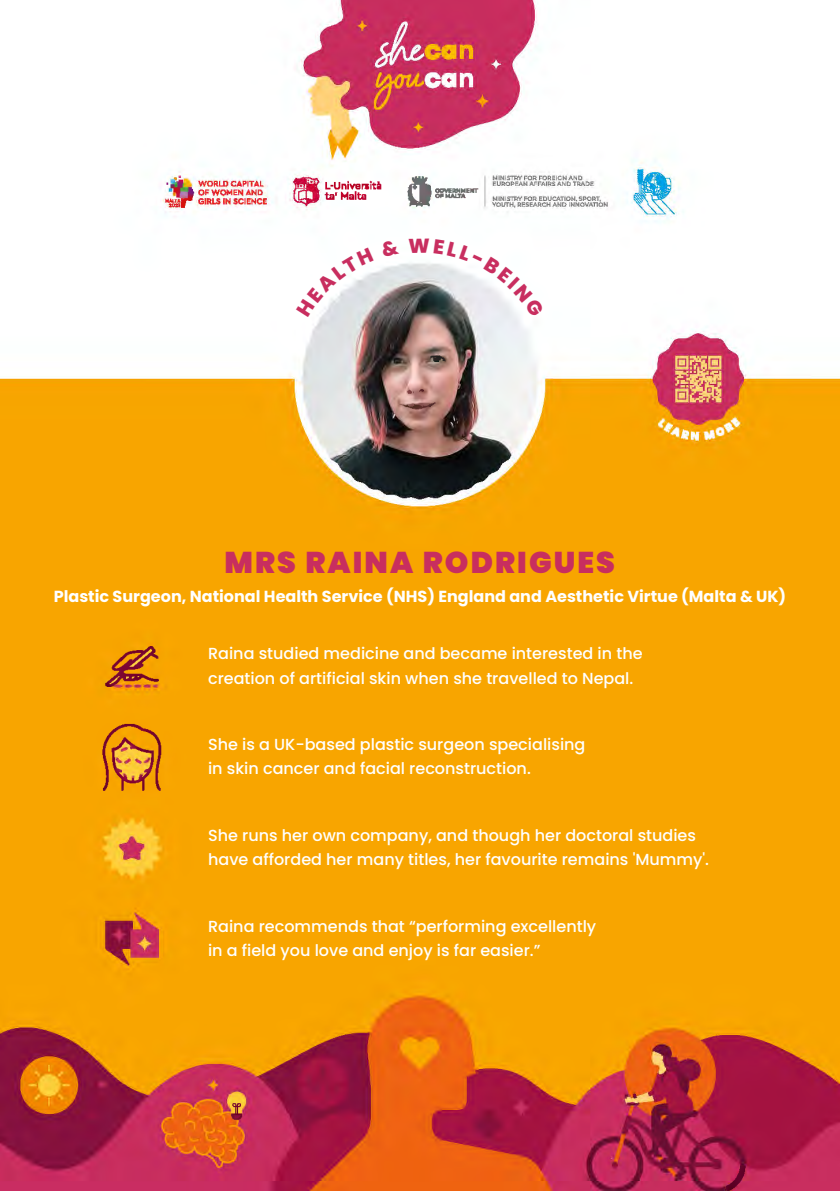
<style>
.page{position:relative;width:840px;height:1191px;background:#fff}
.page>*{position:absolute;margin:0;border:0;box-sizing:border-box;transform-origin:0 0}
.t1{font:900 30px "Poppins";letter-spacing:.07em;color:#c82e5f}
.t2{font:500 16px/24px "Poppins";color:#fff}
.t3{font:700 16px "Poppins";color:#fff}
</style>
<div class="page">
<img style="left:0;top:0;width:839px;height:1191px">
<svg style="left:296px;top:248px;width:77px;height:69px"></svg>
<svg style="left:381px;top:240px;width:18px;height:17px"></svg>
<svg style="left:408px;top:238px;width:136px;height:80px"></svg>
<h1 class="t1" style="left:224px;top:545px;width:392px">MRS RAINA RODRIGUES</h1>
<p class="t3" style="left:54px;top:587px;width:733px">Plastic Surgeon, National Health Service (NHS) England and Aesthetic Virtue (Malta &amp; UK)</p>
<p class="t2" style="left:208px;top:642px;width:436px">Raina studied medicine and became interested in the creation of artificial skin when she travelled to Nepal.</p>
<p class="t2" style="left:208px;top:732px;width:378px">She is a UK-based plastic surgeon specialising in skin cancer and facial reconstruction.</p>
<p class="t2" style="left:208px;top:823px;width:502px">She runs her own company, and though her doctoral studies have afforded her many titles, her favourite remains 'Mummy'.</p>
<p class="t2" style="left:208px;top:914px;width:389px">Raina recommends that “performing excellently in a field you love and enjoy is far easier.”</p>
</div>
